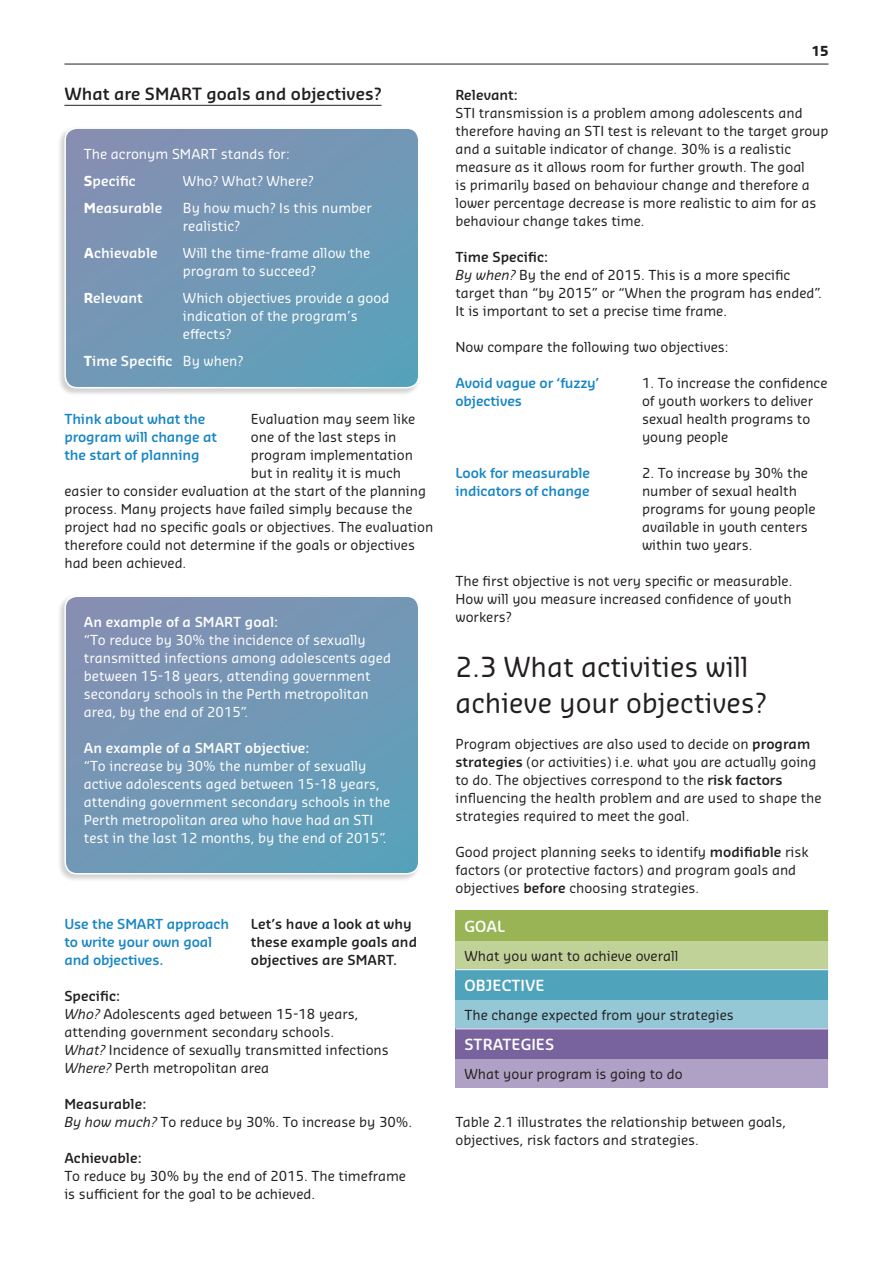
<style>
.page{position:relative;width:893px;height:1263px;background:#fff}
.page>*{position:absolute;margin:0;border:0;box-sizing:border-box;transform-origin:0 0}
.Subhead_1{font:27px/36px "Sansa Soft Pro";color:#231f20}
.Subhead_3_underline{font:600 16.5px "Sansa Soft Pro";color:#231f20}
.Body_copy{font:600 15px "Sansa Soft Pro";color:#fff}
.Body_copy-2{font:13.5px/18px "Sansa Soft Pro";color:#231f20}
.Body_copy-3{font:13.5px/18px "Sansa Soft Pro";color:#fff}
.t1{font:600 13.5px/18px "Sansa Soft Pro";letter-spacing:-.01em;color:#1786c5}
.Body_copy-4{font:600 13.5px "Sansa Soft Pro";color:#fff}
.Body_copy-5{font:600 13.5px/18px "Sansa Soft Pro";color:#231f20}
.t2{font:700 13.5px "Sansa Soft Pro";color:#231f20}
.s1{font-weight:700}
.s2{font-weight:400}
.s3{font-weight:600}
.s4{font-style:italic}
</style>
<div class="page">
<hr style="left:65px;top:64px;width:763px;height:1px;background:#231f20">
<div style="left:455px;top:910px;width:373px;height:31px;background:#98b455"></div>
<div style="left:455px;top:941px;width:373px;height:29px;background:#c1d299"></div>
<div style="left:455px;top:970px;width:373px;height:30px;background:#4fa4bc"></div>
<div style="left:455px;top:1000px;width:373px;height:29px;background:#95c8d7"></div>
<div style="left:455px;top:1029px;width:373px;height:30px;background:#79639e"></div>
<div style="left:455px;top:1059px;width:373px;height:29px;background:#afa1c5"></div>
<hr style="left:455px;top:969px;width:374px;height:1px;background:#fff">
<hr style="left:455px;top:1028px;width:374px;height:1px;background:#fff">
<hr style="left:64px;top:105px;width:317px;height:1px;background:#231f20">
<div style="left:57px;top:126px;width:364px;height:270px;background:#231f20;opacity:.2"></div>
<svg style="left:65px;top:128px;width:354px;height:260px;background:#7198b5"></svg>
<div style="left:64px;top:127px;width:355px;height:261px;border:2px solid #fff;border-radius:12px"></div>
<div style="left:57px;top:594px;width:364px;height:288px;background:#231f20;opacity:.2"></div>
<svg style="left:65px;top:596px;width:354px;height:278px;background:#7197b5"></svg>
<div style="left:64px;top:595px;width:355px;height:279px;border:2px solid #fff;border-radius:12px"></div>
<p class="Subhead_3_underline" style="left:64px;top:83px;width:319px">What are SMART goals and objectives?</p>
<p class="Body_copy-3" style="left:84px;top:145px;width:207px">The acronym SMART stands for:</p>
<p class="Body_copy-4" style="left:84px;top:172px;width:54px"><span class="s1">S</span>pecific</p>
<p class="Body_copy-3" style="left:183px;top:172px;width:132px">Who? What? Where?</p>
<p class="Body_copy-4" style="left:84px;top:199px;width:80px"><span class="s1">M</span>easurable</p>
<p class="Body_copy-3" style="left:183px;top:199px;width:190px">By how much? Is this number realistic?</p>
<p class="Body_copy-4" style="left:84px;top:244px;width:75px"><span class="s1">A</span>chievable</p>
<p class="Body_copy-3" style="left:183px;top:244px;width:189px">Will the time-frame allow the program to succeed?</p>
<p class="Body_copy-4" style="left:84px;top:289px;width:60px"><span class="s1">R</span>elevant</p>
<p class="Body_copy-3" style="left:183px;top:289px;width:208px">Which objectives provide a good indication of the program’s effects?</p>
<p class="Body_copy-4" style="left:84px;top:352px;width:161px"><span class="s1">T</span>ime Specific <span class="s2">By when?</span></p>
<p class="t1" style="left:64px;top:410px;width:154px">Think about what the program will change at the start of planning</p>
<p class="Body_copy-2" style="left:251px;top:410px;width:166px">Evaluation may seem like</p>
<p class="Body_copy-2" style="left:251px;top:428px;width:147px">one of the last steps in</p>
<p class="Body_copy-2" style="left:251px;top:446px;width:164px">program implementation</p>
<p class="Body_copy-2" style="left:251px;top:464px;width:152px">but in reality it is much</p>
<p class="Body_copy-2" style="left:64px;top:482px;width:363px">easier to consider evaluation at the start of the planning</p>
<p class="Body_copy-2" style="left:64px;top:500px;width:350px">process. Many projects have failed simply because the</p>
<p class="Body_copy-2" style="left:64px;top:518px;width:370px">project had no specific goals or objectives. The evaluation</p>
<p class="Body_copy-2" style="left:64px;top:536px;width:352px">therefore could not determine if the goals or objectives</p>
<p class="Body_copy-2" style="left:64px;top:554px;width:123px">had been achieved.</p>
<p class="Body_copy-4" style="left:84px;top:613px;width:196px">An example of a SMART goal:</p>
<p class="Body_copy-3" style="left:84px;top:631px;width:309px">“To reduce by 30% the incidence of sexually transmitted infections among adolescents aged between 15-18 years, attending government secondary schools in the Perth metropolitan area, by the end of 2015”.</p>
<p class="Body_copy-4" style="left:84px;top:739px;width:227px">An example of a SMART objective:</p>
<p class="Body_copy-3" style="left:84px;top:757px;width:308px">“To increase by 30% the number of sexually active adolescents aged between 15-18 years, attending government secondary schools in the Perth metropolitan area who have had an STI test in the last 12 months, by the end of 2015”.</p>
<p class="t1" style="left:64px;top:914px;width:166px">Use the SMART approach to write your own goal and objectives.</p>
<p class="Body_copy-5" style="left:251px;top:914px;width:168px">Let’s have a look at why these example goals and objectives are SMART.</p>
<p class="Body_copy-2" style="left:64px;top:986px;width:326px"><span class="s3">Specific:<br></span><span class="s4">Who?</span> Adolescents aged between 15-18 years, attending government secondary schools.<br><span class="s4">What?</span> Incidence of sexually transmitted infections <span class="s4">Where?</span> Perth metropolitan area</p>
<p class="Body_copy-2" style="left:64px;top:1094px;width:349px"><span class="s3">Measurable:<br></span><span class="s4">By how much?</span> To reduce by 30%. To increase by 30%.</p>
<p class="Body_copy-2" style="left:64px;top:1148px;width:343px"><span class="s3">Achievable:<br></span>To reduce by 30% by the end of 2015. The timeframe is sufficient for the goal to be achieved.</p>
<p class="t2" style="left:812px;top:42px;width:18px">15</p>
<p class="Body_copy-2" style="left:455px;top:86px;width:374px"><span class="s3">Relevant:<br></span>STI transmission is a problem among adolescents and therefore having an STI test is relevant to the target group and a suitable indicator of change. 30% is a realistic measure as it allows room for further growth. The goal<br>is primarily based on behaviour change and therefore a lower percentage decrease is more realistic to aim for as behaviour change takes time.</p>
<p class="Body_copy-2" style="left:455px;top:248px;width:368px"><span class="s3">Time Specific:<br></span><span class="s4">By when?</span> By the end of 2015. This is a more specific target than “by 2015” or “When the program has ended”.<br>It is important to set a precise time frame.</p>
<p class="Body_copy-2" style="left:455px;top:338px;width:275px">Now compare the following two objectives:</p>
<p class="Body_copy-2" style="left:642px;top:374px;width:187px">1. To increase the confidence of youth workers to deliver sexual health programs to young people</p>
<p class="Body_copy-2" style="left:642px;top:464px;width:175px">2. To increase by 30% the number of sexual health programs for young people available in youth centers within two years.</p>
<p class="Body_copy-2" style="left:455px;top:572px;width:338px;text-align:justify">The first objective is not very specific or measurable.<br>How will you measure increased confidence of youth workers?</p>
<p class="Subhead_1" style="left:455px;top:647px;width:313px">2.3 What activities will achieve your objectives?</p>
<p class="Body_copy-2" style="left:455px;top:734px;width:368px">Program objectives are also used to decide on <span class="s3">program strategies</span> (or activities) i.e. what you are actually going to do. The objectives correspond to the <span class="s3">risk factors </span>influencing the health problem and are used to shape the strategies required to meet the goal.</p>
<p class="Body_copy-2" style="left:455px;top:842px;width:355px">Good project planning seeks to identify <span class="s3">modifiable</span> risk factors (or protective factors) and program goals and objectives <span class="s3">before</span> choosing strategies.</p>
<p class="Body_copy" style="left:464px;top:916px;width:42px">GOAL</p>
<p class="Body_copy-2" style="left:464px;top:946px;width:216px">What you want to achieve overall</p>
<p class="Body_copy" style="left:464px;top:975px;width:82px">OBJECTIVE</p>
<p class="Body_copy-2" style="left:464px;top:1005px;width:271px">The change expected from your strategies</p>
<p class="Body_copy" style="left:464px;top:1034px;width:91px">STRATEGIES</p>
<p class="Body_copy-2" style="left:464px;top:1064px;width:220px">What your program is going to do</p>
<p class="Body_copy-2" style="left:455px;top:1112px;width:332px">Table 2.1 illustrates the relationship between goals, objectives, risk factors and strategies.</p>
<p class="t1" style="left:455px;top:374px;width:145px">Avoid vague or ‘fuzzy’ objectives</p>
<p class="t1" style="left:455px;top:464px;width:136px">Look for measurable indicators of change</p>
</div>
